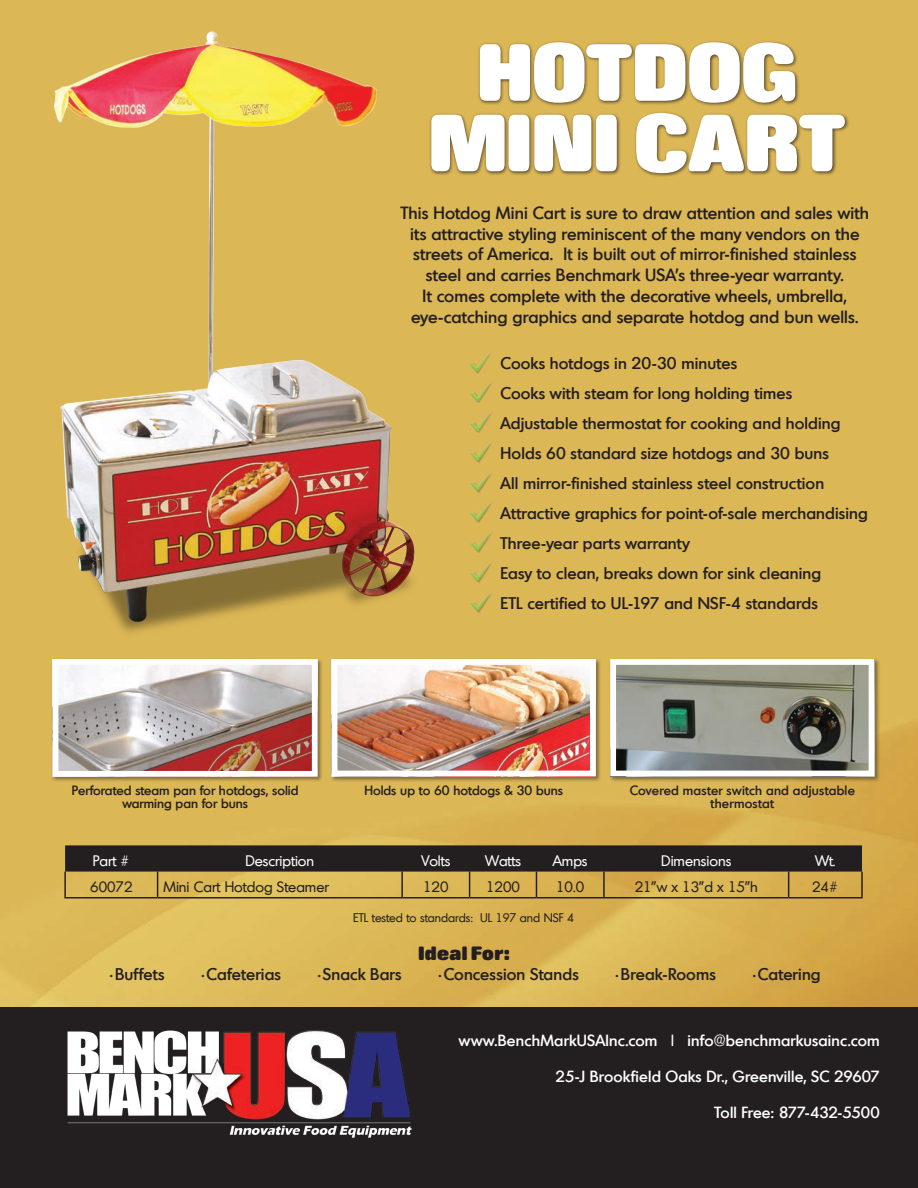
<style>
.page{position:relative;width:918px;height:1188px;background:#fff}
.page>*{position:absolute;margin:0;border:0;box-sizing:border-box;transform-origin:0 0}
.t1{font:75px/70.5px "Stones";letter-spacing:-.005em;color:#fff;text-align:center}
.t2{font:18px "Stones";color:#231f20}
.t3{font:500 17.25px/20.7px "Montreal";letter-spacing:.01em;color:#231f20;text-align:center}
.t4{font:500 16.5px/30px "Montreal";letter-spacing:.01em;color:#231f20}
.t5{font:500 15.75px "Montreal";letter-spacing:.01em;color:#fff}
.t6{font:14.55px "Montreal";color:#231f20}
.t7{font:14.55px "Montreal";color:#fff}
.t8{font:500 13.2px/13.2px "Montreal";color:#231f20;text-align:center}
.t9{font:500 13.2px/13.2px "Montreal";letter-spacing:.02em;color:#231f20;text-align:center}
.t10{font:12px "Montreal";color:#231f20}
</style>
<div class="page">
<img style="left:0;top:0;width:918px;height:1008px">
<img style="left:12px;top:9px;width:437px;height:657px">
<div style="left:429px;top:41px;width:421px;height:136px;background:#231f20;opacity:.75"></div>
<div style="left:470px;top:353px;width:22px;height:21px;background:#dcb756"></div>
<img style="left:470px;top:352px;width:21px;height:21px">
<div style="left:471px;top:383px;width:22px;height:21px;background:#dcb756"></div>
<img style="left:470px;top:382px;width:22px;height:21px">
<div style="left:471px;top:413px;width:22px;height:21px;background:#dcb756"></div>
<img style="left:470px;top:412px;width:22px;height:21px">
<div style="left:471px;top:442px;width:22px;height:22px;background:#dcb756"></div>
<img style="left:470px;top:442px;width:22px;height:21px">
<div style="left:471px;top:472px;width:22px;height:22px;background:#dcb756"></div>
<img style="left:470px;top:471px;width:22px;height:22px">
<div style="left:471px;top:502px;width:22px;height:22px;background:#dcb756"></div>
<img style="left:470px;top:501px;width:22px;height:22px">
<div style="left:471px;top:532px;width:22px;height:22px;background:#dcb756"></div>
<img style="left:470px;top:531px;width:22px;height:22px">
<div style="left:471px;top:562px;width:22px;height:22px;background:#dcb756"></div>
<img style="left:470px;top:561px;width:22px;height:22px">
<div style="left:471px;top:592px;width:22px;height:22px;background:#dcb756"></div>
<img style="left:470px;top:591px;width:22px;height:22px">
<div style="left:0;top:1008px;width:918px;height:180px;background:#231f20"></div>
<img style="left:67px;top:1030px;width:345px;height:108px">
<div style="left:51px;top:658px;width:273px;height:125px;background:#231f20;opacity:.5"></div>
<img style="left:60px;top:666px;width:251px;height:104px">
<div style="left:53px;top:659px;width:265px;height:118px;border:6px solid #fff"></div>
<div style="left:609px;top:658px;width:271px;height:124px;background:#231f20;opacity:.5"></div>
<img style="left:617px;top:666px;width:251px;height:103px">
<div style="left:610px;top:659px;width:265px;height:117px;border:6px solid #fff"></div>
<div style="left:330px;top:658px;width:272px;height:124px;background:#231f20;opacity:.5"></div>
<img style="left:339px;top:666px;width:250px;height:103px">
<div style="left:332px;top:659px;width:264px;height:117px;border:6px solid #fff"></div>
<hr style="left:64px;top:872px;width:2px;height:25px;background:#231f20">
<svg style="left:65px;top:845px;width:797px;height:52px"></svg>
<hr style="left:861px;top:872px;width:2px;height:25px;background:#231f20">
<hr style="left:64px;top:897px;width:94px;height:1px;background:#231f20">
<hr style="left:158px;top:897px;width:244px;height:1px;background:#231f20">
<hr style="left:402px;top:897px;width:68px;height:1px;background:#231f20">
<hr style="left:470px;top:897px;width:66px;height:1px;background:#231f20">
<hr style="left:536px;top:897px;width:68px;height:1px;background:#231f20">
<hr style="left:604px;top:897px;width:185px;height:1px;background:#231f20">
<hr style="left:789px;top:897px;width:74px;height:1px;background:#231f20">
<h1 class="t1" style="left:426px;top:37px;width:419px">HOTDOG<br>MINI CART</h1>
<p class="t3" style="left:401px;top:202px;width:470px">This Hotdog Mini Cart is sure to draw attention and sales with its attractive styling reminiscent of the many vendors on the streets of America. It is built out of mirror-finished stainless steel and carries Benchmark USA’s three-year warranty.<br>It comes complete with the decorative wheels, umbrella, eye-catching graphics and separate hotdog and bun wells.</p>
<p class="t4" style="left:501px;top:348px;width:369px">Cooks hotdogs in 20-30 minutes<br>Cooks with steam for long holding times Adjustable thermostat for cooking and holding Holds 60 standard size hotdogs and 30 buns<br>All mirror-finished stainless steel construction Attractive graphics for point-of-sale merchandising Three-year parts warranty<br>Easy to clean, breaks down for sink cleaning<br>ETL certified to UL-197 and NSF-4 standards</p>
<p class="t8" style="left:72px;top:783px;width:228px">Perforated steam pan for hotdogs, solid warming pan for buns</p>
<p class="t8" style="left:364px;top:783px;width:200px">Holds up to 60 hotdogs &amp; 30 buns</p>
<p class="t9" style="left:630px;top:783px;width:227px">Covered master switch and adjustable thermostat</p>
<p class="t7" style="left:93px;top:851px;width:39px">Part #</p>
<p class="t7" style="left:245px;top:851px;width:70px">Description</p>
<p class="t7" style="left:421px;top:851px;width:31px">Volts</p>
<p class="t7" style="left:485px;top:851px;width:37px">Watts</p>
<p class="t7" style="left:553px;top:851px;width:36px">Amps</p>
<p class="t7" style="left:661px;top:851px;width:72px">Dimensions</p>
<p class="t7" style="left:815px;top:851px;width:22px">Wt.</p>
<p class="t6" style="left:90px;top:877px;width:44px">60072</p>
<p class="t6" style="left:163px;top:877px;width:167px">Mini Cart Hotdog Steamer</p>
<p class="t6" style="left:423px;top:877px;width:27px">120</p>
<p class="t6" style="left:486px;top:877px;width:35px">1200</p>
<p class="t6" style="left:556px;top:877px;width:29px">10.0</p>
<p class="t6" style="left:635px;top:877px;width:125px">21”w x 13”d x 15”h</p>
<p class="t6" style="left:812px;top:877px;width:28px">24#</p>
<p class="t10" style="left:353px;top:910px;width:222px">ETL tested to standards: UL 197 and NSF 4</p>
<p class="t2" style="left:418px;top:942px;width:93px">Ideal For:</p>
<p class="t4" style="left:106px;top:959px;width:60px">•Buffets</p>
<p class="t4" style="left:198px;top:959px;width:84px">•Cafeterias</p>
<p class="t4" style="left:315px;top:959px;width:89px">•Snack Bars</p>
<p class="t4" style="left:435px;top:959px;width:145px">•Concession Stands</p>
<p class="t4" style="left:612px;top:959px;width:105px">•Break-Rooms</p>
<p class="t4" style="left:749px;top:959px;width:73px">•Catering</p>
<p class="t5" style="left:459px;top:1031px;width:423px">www.BenchMarkUSAInc.com | info@benchmarkusainc.com</p>
<p class="t5" style="left:556px;top:1067px;width:326px">25-J Brookfield Oaks Dr., Greenville, SC 29607</p>
<p class="t5" style="left:714px;top:1103px;width:167px">Toll Free: 877-432-5500</p>
</div>
